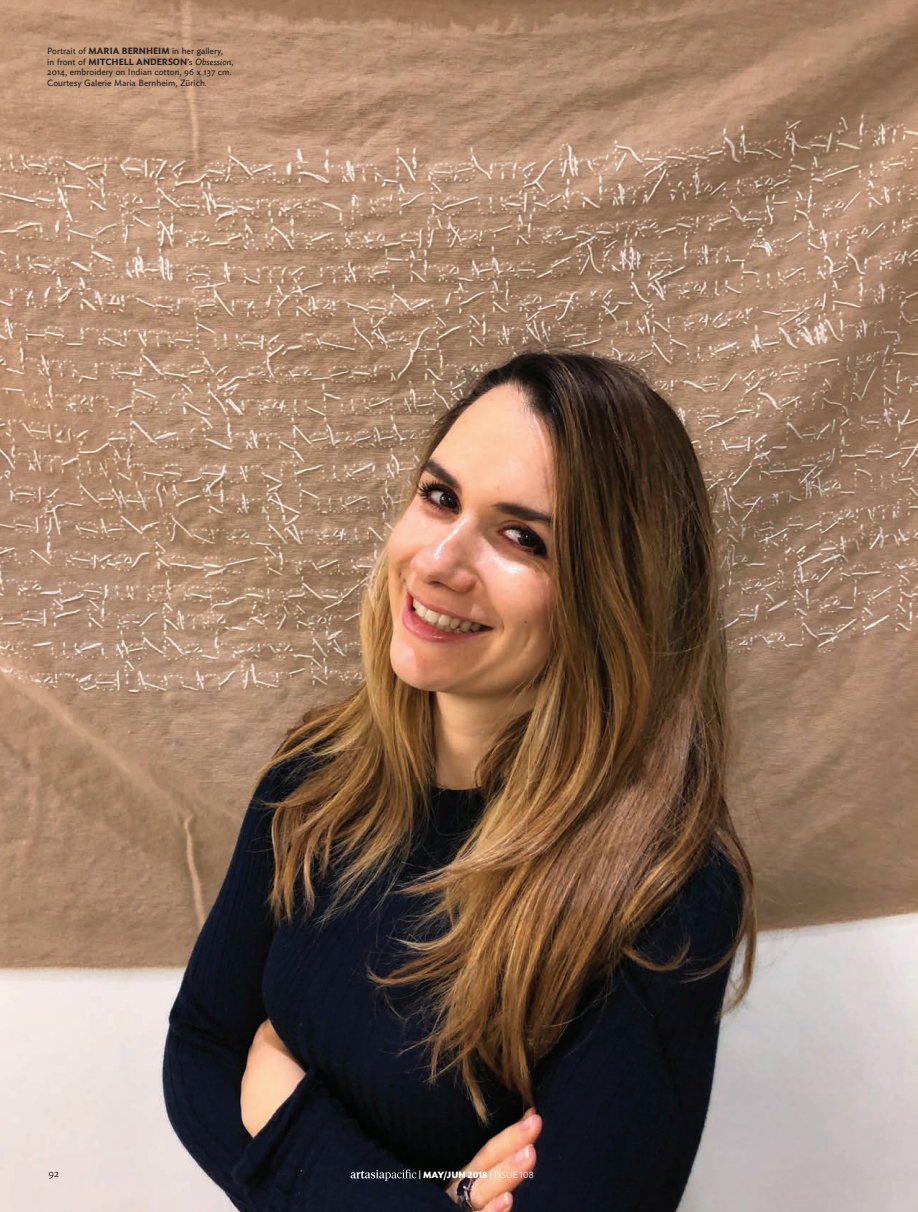
<style>
.page{position:relative;width:918px;height:1212px;background:#fff}
.page>*{position:absolute;margin:0;border:0;box-sizing:border-box;transform-origin:0 0}
.Caption_1{font:300 10.5px "Ideal Sans";color:#231f20}
.t1{font:9px/10.8px "Ideal Sans";color:#231f20}
.t2{font:700 9px "Ideal Sans";letter-spacing:.005em;color:#fff}
.s1{font-weight:600}
.s2{font-style:italic}
.s3{font-weight:300}
</style>
<div class="page">
<img style="left:0;top:0;width:918px;height:1212px">
<svg style="left:351px;top:1169px;width:65px;height:11px"></svg>
<p class="t1" style="left:47px;top:44px;width:177px">Portrait of <span class="s1">MARIA BERNHEIM</span> in her gallery,</p>
<p class="t1" style="left:47px;top:55px;width:188px">in front of <span class="s1">MITCHELL ANDERSON</span>’s <span class="s2">Obsession</span>,<br>2014, embroidery on Indian cotton, 96 x 137 cm.<br>Courtesy Galerie Maria Bernheim, Zürich.</p>
<p class="Caption_1" style="left:48px;top:1165px;width:12px">92</p>
<p class="t2" style="left:418px;top:1168px;width:117px"><sup>|</sup> MAY/JUN 2018 <sup>|</sup> <span class="s3">ISSUE 108</span></p>
</div>
